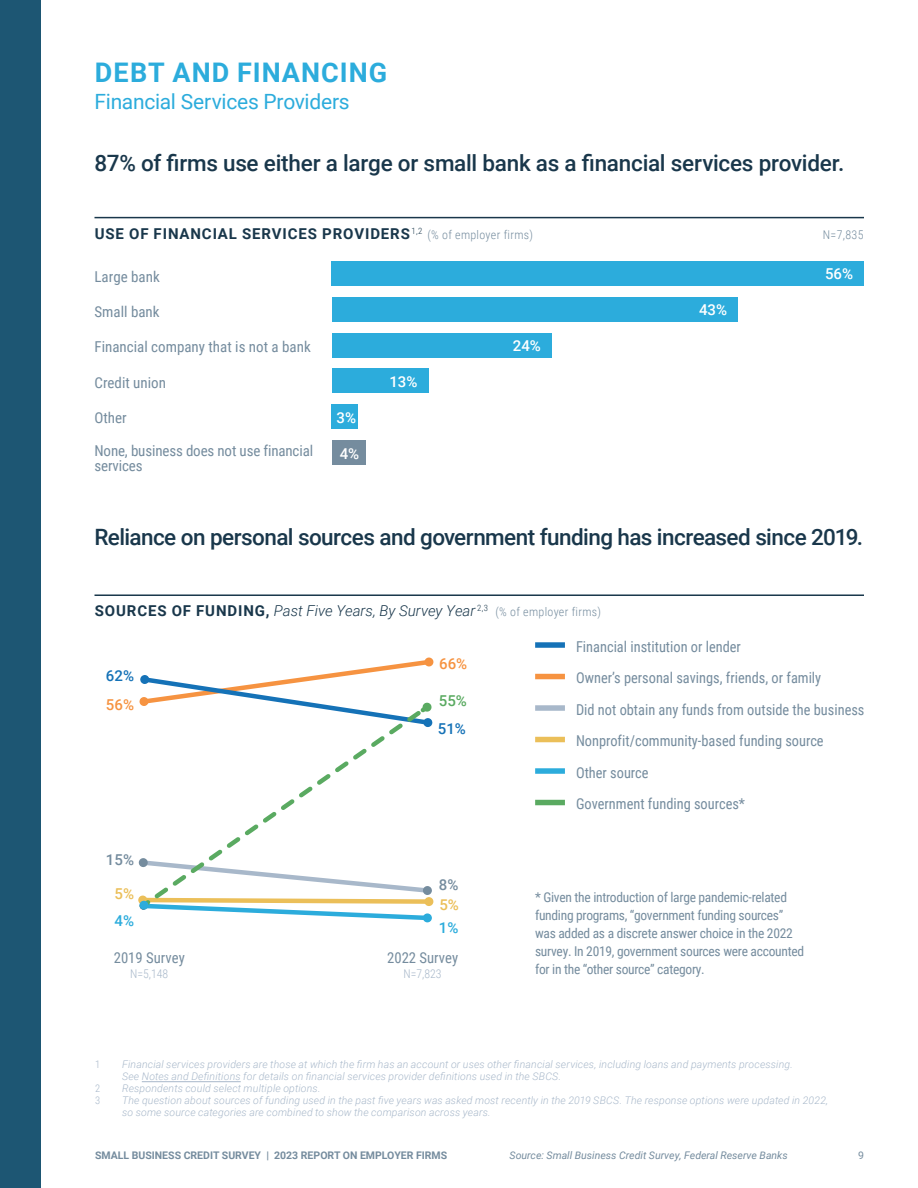
<style>
.page{position:relative;width:918px;height:1188px;background:#fff}
.page>*{position:absolute;margin:0;border:0;box-sizing:border-box;transform-origin:0 0}
.t1{font:700 27px "Roboto";letter-spacing:.04em;color:#2cacdc}
.t2{font:500 22.5px "Roboto";letter-spacing:-.025em;color:#19374b}
.t3{font:21px "Roboto";letter-spacing:-.015em;color:#2cacdc}
.t4{font:15px "Roboto Condensed";color:#758c9e;scale:.96 1}
.t5{font:15px "Roboto Condensed";color:#758c9e}
.t6{font:700 15px "Roboto";letter-spacing:.06em;color:#19374b}
.t7{font:italic 300 15px "Roboto";color:#19374b}
.t8{font:500 15px "Roboto";color:#fff}
.t9{font:500 15px/28.5px "Roboto";color:#1572b7}
.t10{font:500 15px/28.5px "Roboto";color:#5aaa61}
.t11{font:500 15px "Roboto";color:#758c9e}
.t12{font:500 15px "Roboto";color:#2cacdc}
.t13{font:500 15px "Roboto";color:#f69341}
.t14{font:500 15px "Roboto";color:#ebbf59}
.t15{font:500 14.85px "Roboto";color:#ebbf59}
.t16{font:13.5px/18px "Roboto Condensed";letter-spacing:-.02em;color:#758c9e}
.t17{font:300 12px "Roboto Condensed";letter-spacing:.025em;color:#758c9e}
.t18{font:300 12px "Roboto Condensed";color:#a8b8ca}
.t19{font:italic 300 10.5px/12px "Roboto";letter-spacing:.015em;color:#a8b8ca}
.t20{font:italic 10.5px "Roboto";color:#758c9e}
.t21{font:700 10.5px "Roboto";color:#758c9e}
.t22{font:300 10.5px "Roboto Condensed";color:#a8b8ca}
.t23{font:10.5px "Roboto";color:#758c9e}
.s1{font-family:"Roboto Condensed";font-weight:300;font-size:12px;color:#758c9e}
.s2{font-weight:700;font-style:normal}
.s3{color:#f69341}
.s4{color:#1572b7}
.s5{font-family:"Roboto";font-weight:900;font-size:19.35px;color:#1572b7}
.s6{font-family:"Roboto";font-weight:900;font-size:19.35px;color:#f69341}
.s7{font-family:"Roboto";font-weight:900;font-size:19.35px;color:#a8b8ca}
.s8{font-family:"Roboto";font-weight:900;font-size:19.35px;color:#ebbf59}
.s9{font-family:"Roboto";font-weight:900;font-size:19.35px;color:#2cacdc}
.s10{font-family:"Roboto";font-weight:900;font-size:19.35px;color:#5aaa61}
</style>
<div class="page">
<div style="left:0;top:0;width:40px;height:1188px;background:#1d5673"></div>
<hr style="left:94px;top:594px;width:770px;height:2px;background:#19374b">
<hr style="left:94px;top:217px;width:770px;height:1px;background:#19374b">
<hr style="left:142px;top:1081px;width:99px;height:1px;background:#a8b8ca">
<div style="left:332px;top:297px;width:406px;height:24px;background:#2cacdc"></div>
<div style="left:332px;top:261px;width:532px;height:24px;background:#2cacdc"></div>
<div style="left:332px;top:441px;width:34px;height:24px;background:#758c9e"></div>
<div style="left:332px;top:405px;width:26px;height:24px;background:#2cacdc"></div>
<div style="left:332px;top:369px;width:96px;height:24px;background:#2cacdc"></div>
<div style="left:332px;top:333px;width:220px;height:24px;background:#2cacdc"></div>
<svg style="left:208px;top:728px;width:193px;height:130px"></svg>
<svg style="left:138px;top:858px;width:296px;height:65px"></svg>
<svg style="left:139px;top:657px;width:295px;height:71px"></svg>
<p class="t1" style="left:95px;top:54px;width:294px">DEBT AND FINANCING</p>
<p class="t3" style="left:94px;top:87px;width:257px">Financial Services Providers</p>
<p class="t2" style="left:94px;top:148px;width:751px">87% of firms use either a large or small bank as a financial services provider.</p>
<h5 class="t6" style="left:95px;top:223px;width:440px">USE OF FINANCIAL SERVICES PROVIDERS<sup>1,2</sup> <span class="s1">(% of employer firms)</span></h5>
<h5 class="t17" style="left:823px;top:226px;width:42px">N=7,835</h5>
<p class="t5" style="left:94px;top:266px;width:67px">Large bank</p>
<p class="t5" style="left:94px;top:301px;width:67px">Small bank</p>
<p class="t8" style="left:699px;top:299px;width:30px">43%</p>
<p class="t8" style="left:825px;top:263px;width:30px">56%</p>
<p class="t5" style="left:94px;top:337px;width:218px">Financial company that is not a bank</p>
<p class="t5" style="left:94px;top:372px;width:73px">Credit union</p>
<p class="t5" style="left:94px;top:407px;width:34px">Other</p>
<p class="t5" style="left:94px;top:440px;width:220px">None, business does not use financial</p>
<p class="t5" style="left:94px;top:455px;width:50px">services</p>
<p class="t8" style="left:337px;top:407px;width:21px">3%</p>
<p class="t8" style="left:340px;top:443px;width:21px">4%</p>
<p class="t8" style="left:389px;top:371px;width:30px">13%</p>
<p class="t8" style="left:513px;top:335px;width:30px">24%</p>
<p class="t2" style="left:94px;top:522px;width:770px">Reliance on personal sources and government funding has increased since 2019.</p>
<p class="t7" style="left:95px;top:600px;width:395px"><span class="s2">SOURCES OF FUNDING,</span> Past Five Years, By Survey Year <sup>2,3</sup></p>
<p class="t13" style="left:439px;top:653px;width:30px">66%</p>
<p class="t9" style="left:106px;top:661px;width:30px">62%<br><span class="s3">56%</span></p>
<p class="t10" style="left:438px;top:686px;width:31px">55%<br><span class="s4">51%</span></p>
<p class="t17" style="left:495px;top:604px;width:107px">(% of employer firms)</p>
<p class="t4" style="left:535px;top:636px;width:216px"><span class="s5">—</span> Financial institution or lender</p>
<p class="t4" style="left:535px;top:667px;width:300px"><span class="s6">—</span> Owner’s personal savings, friends, or family</p>
<p class="t4" style="left:535px;top:699px;width:345px"><span class="s7">—</span> Did not obtain any funds from outside the business</p>
<p class="t4" style="left:535px;top:730px;width:302px"><span class="s8">—</span> Nonprofit/community-based funding source</p>
<p class="t4" style="left:535px;top:762px;width:120px"><span class="s9">—</span> Other source</p>
<p class="t4" style="left:535px;top:793px;width:220px"><span class="s10">—</span> Government funding sources*</p>
<p class="t11" style="left:106px;top:849px;width:30px">15%</p>
<p class="t14" style="left:115px;top:883px;width:21px">5%</p>
<p class="t12" style="left:115px;top:910px;width:21px">4%</p>
<p class="t11" style="left:439px;top:874px;width:21px">8%</p>
<p class="t15" style="left:439px;top:894px;width:21px">5%</p>
<p class="t12" style="left:439px;top:917px;width:21px">1%</p>
<p class="t5" style="left:114px;top:947px;width:73px">2019 Survey</p>
<p class="t5" style="left:387px;top:947px;width:73px">2022 Survey</p>
<p class="t18" style="left:130px;top:965px;width:40px">N=5,148</p>
<p class="t18" style="left:404px;top:965px;width:40px">N=7,823</p>
<p class="t16" style="left:535px;top:888px;width:271px">* Given the introduction of large pandemic-related funding programs, “government funding sources” was added as a discrete answer choice in the 2022 survey. In 2019, government sources were accounted for in the “other source” category.</p>
<p class="t22" style="left:95px;top:1057px;width:7px">1</p>
<p class="t19" style="left:122px;top:1058px;width:672px">Financial services providers are those at which the firm has an account or uses other financial services, including loans and payments processing.<br>See Notes and Definitions for details on financial services provider definitions used in the SBCS.</p>
<p class="t22" style="left:95px;top:1081px;width:7px">2</p>
<p class="t19" style="left:122px;top:1082px;width:200px">Respondents could select multiple options.</p>
<p class="t22" style="left:95px;top:1093px;width:7px">3</p>
<p class="t19" style="left:122px;top:1094px;width:708px">The question about sources of funding used in the past five years was asked most recently in the 2019 SBCS. The response options were updated in 2022, so some source categories are combined to show the comparison across years.</p>
<p class="t21" style="left:95px;top:1148px;width:354px">SMALL BUSINESS CREDIT SURVEY | 2023 REPORT ON EMPLOYER FIRMS</p>
<p class="t20" style="left:510px;top:1148px;width:280px">Source: Small Business Credit Survey, Federal Reserve Banks</p>
<p class="t23" style="left:858px;top:1148px;width:7px">9</p>
</div>
